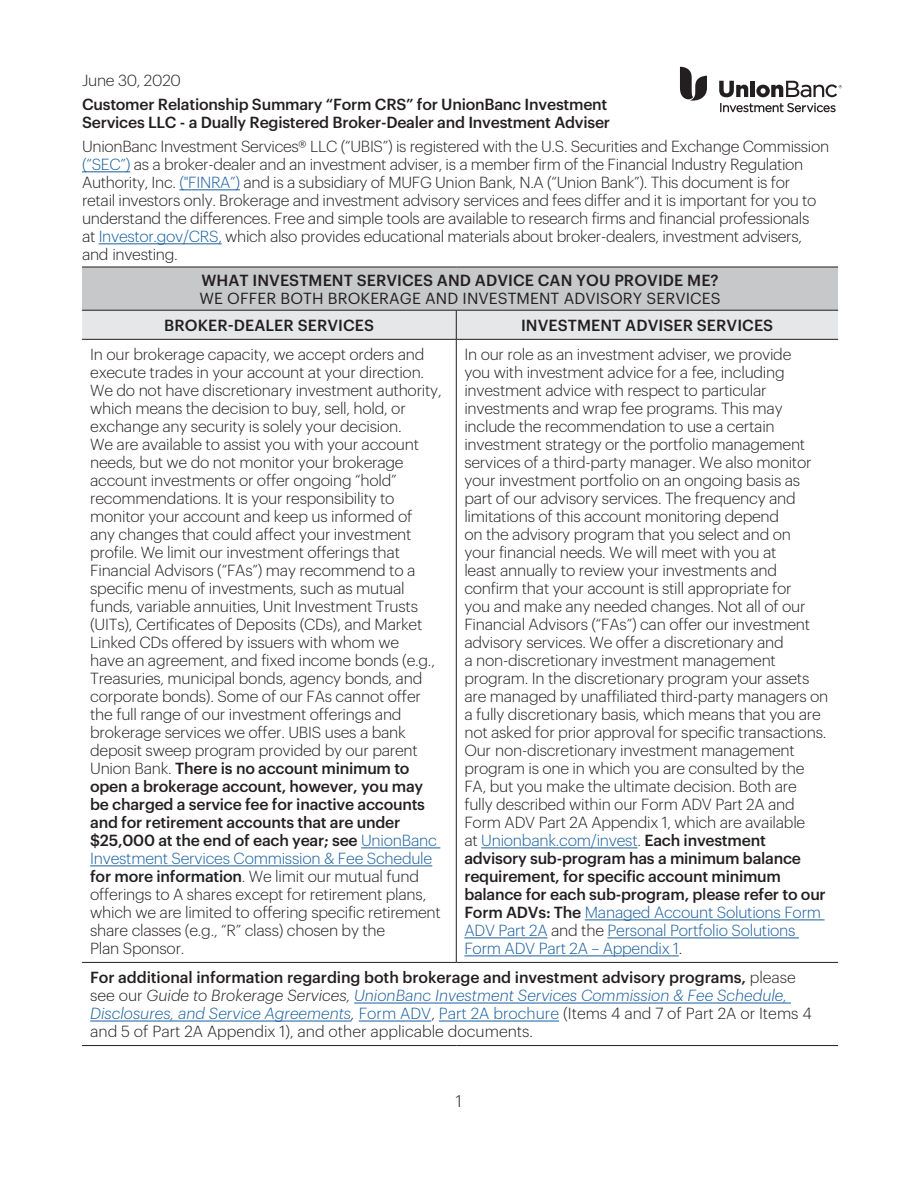
<style>
.page{position:relative;width:918px;height:1188px;background:#fff}
.page>*{position:absolute;margin:0;border:0;box-sizing:border-box;transform-origin:0 0}
.t1{font:300 16.5px "Graphik";color:#231f20}
.Graphik_Light_BODY_1{font:300 15.75px/18px "Graphik";letter-spacing:-.015em;color:#231f20}
.Graphik_Light_BODY_1-2{font:500 15.75px/18px "Graphik";letter-spacing:-.015em;color:#231f20}
.Graphik_Light_BODY_1-3{font:500 15.75px "Graphik";letter-spacing:.005em;color:#231f20}
.Graphik_Light_BODY_1-4{font:15.75px "Graphik";letter-spacing:.005em;color:#231f20}
.s1{color:#175d9e}
.s2{font-weight:500}
.s3{font-style:italic}
.s4{font-style:italic;color:#175d9e}
</style>
<div class="page">
<hr style="left:82px;top:171px;width:48px;height:1px;background:#175d9e">
<hr style="left:179px;top:189px;width:61px;height:1px;background:#175d9e">
<hr style="left:99px;top:243px;width:123px;height:1px;background:#175d9e">
<div style="left:82px;top:267px;width:756px;height:43px;background:#c7c8ca"></div>
<div style="left:82px;top:311px;width:756px;height:28px;background:#e6e7e9"></div>
<hr style="left:456px;top:340px;width:1px;height:622px;background:#231f20">
<hr style="left:82px;top:962px;width:374px;height:1px;background:#231f20">
<hr style="left:456px;top:962px;width:382px;height:1px;background:#231f20">
<hr style="left:82px;top:1045px;width:374px;height:1px;background:#231f20">
<hr style="left:456px;top:1045px;width:382px;height:1px;background:#231f20">
<hr style="left:82px;top:267px;width:374px;height:1px;background:#231f20">
<hr style="left:456px;top:267px;width:382px;height:1px;background:#231f20">
<hr style="left:82px;top:310px;width:374px;height:1px;background:#231f20">
<hr style="left:456px;top:310px;width:382px;height:1px;background:#231f20">
<hr style="left:82px;top:339px;width:374px;height:1px;background:#231f20">
<hr style="left:456px;top:339px;width:382px;height:1px;background:#231f20">
<hr style="left:361px;top:848px;width:79px;height:1px;background:#175d9e">
<hr style="left:90px;top:866px;width:342px;height:1px;background:#175d9e">
<hr style="left:481px;top:848px;width:156px;height:1px;background:#175d9e">
<hr style="left:585px;top:920px;width:240px;height:1px;background:#175d9e">
<hr style="left:464px;top:938px;width:84px;height:1px;background:#175d9e">
<hr style="left:607px;top:938px;width:192px;height:1px;background:#175d9e">
<hr style="left:464px;top:956px;width:215px;height:1px;background:#175d9e">
<hr style="left:354px;top:1003px;width:437px;height:1px;background:#175d9e">
<hr style="left:90px;top:1021px;width:261px;height:1px;background:#175d9e">
<hr style="left:359px;top:1021px;width:72px;height:1px;background:#175d9e">
<hr style="left:439px;top:1021px;width:120px;height:1px;background:#175d9e">
<svg style="left:680px;top:67px;width:27px;height:34px"></svg>
<svg style="left:720px;top:103px;width:116px;height:9px"></svg>
<svg style="left:719px;top:81px;width:123px;height:16px"></svg>
<p class="Graphik_Light_BODY_1" style="left:82px;top:70px;width:100px">June 30, 2020</p>
<p class="Graphik_Light_BODY_1-2" style="left:82px;top:94px;width:530px">Customer Relationship Summary “Form CRS” for UnionBanc Investment<br>Services LLC - a Dually Registered Broker-Dealer and Investment Adviser</p>
<p class="Graphik_Light_BODY_1" style="left:82px;top:136px;width:749px">UnionBanc Investment Services® LLC (“UBIS”) is registered with the U.S. Securities and Exchange Commission <span class="s1">(“SEC”)</span> as a broker-dealer and an investment adviser, is a member firm of the Financial Industry Regulation Authority, Inc. <span class="s1">("FINRA”)</span> and is a subsidiary of MUFG Union Bank, N.A (“Union Bank”). This document is for<br>retail investors only. Brokerage and investment advisory services and fees differ and it is important for you to understand the differences. Free and simple tools are available to research firms and financial professionals<br>at <span class="s1">Investor.gov/CRS,</span> which also provides educational materials about broker-dealers, investment advisers, and investing.</p>
<p class="Graphik_Light_BODY_1-3" style="left:201px;top:268px;width:519px">WHAT INVESTMENT SERVICES AND ADVICE CAN YOU PROVIDE ME?</p>
<p class="Graphik_Light_BODY_1-4" style="left:199px;top:287px;width:523px">WE OFFER BOTH BROKERAGE AND INVESTMENT ADVISORY SERVICES</p>
<p class="Graphik_Light_BODY_1-3" style="left:164px;top:314px;width:211px">BROKER-DEALER SERVICES</p>
<p class="Graphik_Light_BODY_1-3" style="left:521px;top:314px;width:254px">INVESTMENT ADVISER SERVICES</p>
<p class="Graphik_Light_BODY_1" style="left:90px;top:344px;width:353px">In our brokerage capacity, we accept orders and execute trades in your account at your direction.<br>We do not have discretionary investment authority, which means the decision to buy, sell, hold, or exchange any security is solely your decision.<br>We are available to assist you with your account needs, but we do not monitor your brokerage account investments or offer ongoing “hold” recommendations. It is your responsibility to monitor your account and keep us informed of<br>any changes that could affect your investment profile. We limit our investment offerings that Financial Advisors (“FAs”) may recommend to a specific menu of investments, such as mutual funds, variable annuities, Unit Investment Trusts (UITs), Certificates of Deposits (CDs), and Market Linked CDs offered by issuers with whom we<br>have an agreement, and fixed income bonds (e.g., Treasuries, municipal bonds, agency bonds, and corporate bonds). Some of our FAs cannot offer the full range of our investment offerings and brokerage services we offer. UBIS uses a bank deposit sweep program provided by our parent Union Bank. <span class="s2">There is no account minimum to open a brokerage account, however, you may be charged a service fee for inactive accounts and for retirement accounts that are under $25,000 at the end of each year; see</span> <span class="s1">UnionBanc Investment Services Commission &amp; Fee Schedule </span><span class="s2">for more information</span>. We limit our mutual fund offerings to A shares except for retirement plans, which we are limited to offering specific retirement share classes (e.g., “R” class) chosen by the<br>Plan Sponsor.</p>
<p class="Graphik_Light_BODY_1" style="left:464px;top:344px;width:366px">In our role as an investment adviser, we provide<br>you with investment advice for a fee, including investment advice with respect to particular investments and wrap fee programs. This may include the recommendation to use a certain investment strategy or the portfolio management services of a third-party manager. We also monitor your investment portfolio on an ongoing basis as part of our advisory services. The frequency and limitations of this account monitoring depend<br>on the advisory program that you select and on<br>your financial needs. We will meet with you at<br>least annually to review your investments and confirm that your account is still appropriate for<br>you and make any needed changes. Not all of our Financial Advisors (“FAs”) can offer our investment advisory services. We offer a discretionary and<br>a non-discretionary investment management program. In the discretionary program your assets are managed by unaffiliated third-party managers on a fully discretionary basis, which means that you are not asked for prior approval for specific transactions.<br>Our non-discretionary investment management program is one in which you are consulted by the FA, but you make the ultimate decision. Both are fully described within our Form ADV Part 2A and Form ADV Part 2A Appendix 1, which are available<br>at <span class="s1">Unionbank.com/invest</span>. <span class="s2">Each investment advisory sub-program has a minimum balance requirement, for specific account minimum balance for each sub-program, please refer to our Form ADVs: The</span> <span class="s1">Managed Account Solutions Form ADV Part 2A</span> and the <span class="s1">Personal Portfolio Solutions Form ADV Part 2A – Appendix 1</span>.</p>
<p class="Graphik_Light_BODY_1" style="left:90px;top:968px;width:723px"><span class="s2">For additional information regarding both brokerage and investment advisory programs,</span> please see our <span class="s3">Guide to Brokerage Services,</span> <span class="s4">UnionBanc Investment Services Commission &amp; Fee Schedule, Disclosures, and Service Agreements</span><span class="s3">,</span> <span class="s1">Form ADV</span>, <span class="s1">Part 2A brochure</span> (Items 4 and 7 of Part 2A or Items 4 and 5 of Part 2A Appendix 1), and other applicable documents.</p>
<p class="t1" style="left:456px;top:1089px;width:8px">1</p>
</div>
